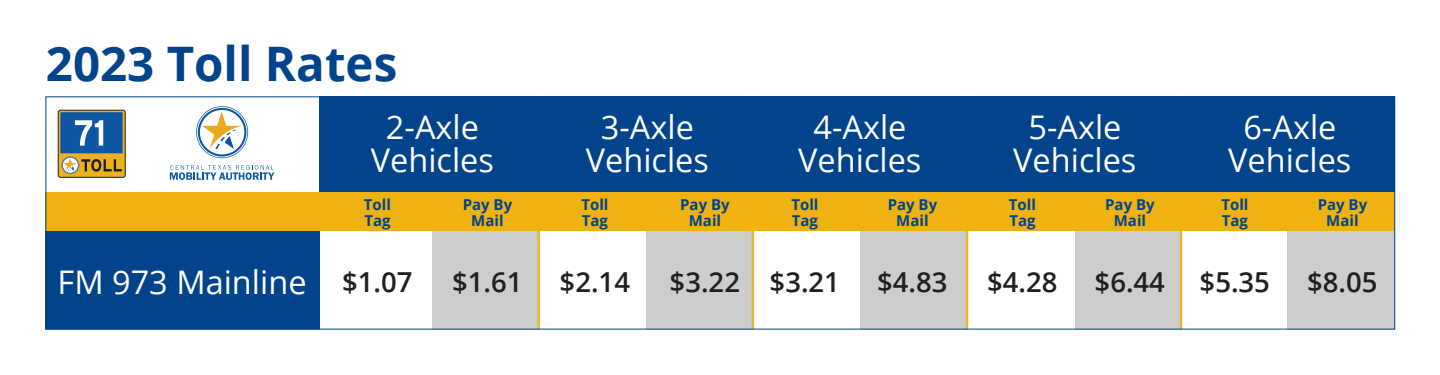
<style>
.page{position:relative;width:1440px;height:375px;background:#fff}
.page>*{position:absolute;margin:0;border:0;box-sizing:border-box;transform-origin:0 0}
.t1{font:700 47.5px "Open Sans";color:#01448b}
.t2{font:32.5px "Open Sans";color:#fff}
.t3{font:600 27.5px "Open Sans";color:#231f20}
.t4{font:700 15px "Open Sans";color:#01448b}
</style>
<div class="page">
<div style="left:58px;top:110px;width:67px;height:67px;border:1px solid #231f20;border-radius:2px"></div>
<svg style="left:60px;top:112px;width:63px;height:62px;background:#607c86"></svg>
<div style="left:45px;top:230px;width:275px;height:99px;background:#01448b"></div>
<div style="left:433px;top:223px;width:106px;height:106px;background:#cecdce"></div>
<div style="left:1076px;top:223px;width:106px;height:106px;background:#cecdce"></div>
<div style="left:647px;top:223px;width:107px;height:106px;background:#cecdce"></div>
<div style="left:860px;top:223px;width:108px;height:106px;background:#cecdce"></div>
<div style="left:1288px;top:223px;width:107px;height:106px;background:#cecdce"></div>
<hr style="left:538px;top:96px;width:2px;height:233px;background:#edb22e">
<hr style="left:752px;top:96px;width:2px;height:233px;background:#edb22e">
<hr style="left:966px;top:96px;width:2px;height:233px;background:#edb22e">
<hr style="left:1180px;top:96px;width:2px;height:233px;background:#edb22e">
<div style="left:45px;top:191px;width:1350px;height:39px;background:#efb211"></div>
<div style="left:320px;top:96px;width:1075px;height:95px;background:#01448b"></div>
<svg style="left:170px;top:165px;width:104px;height:15px"></svg>
<svg style="left:196px;top:106px;width:52px;height:52px"></svg>
<div style="left:46px;top:96px;width:1349px;height:233px;border:1px solid #01448b"></div>
<h1 class="t1" style="left:46px;top:31px;width:353px">2023 Toll Rates</h1>
<p class="t2" style="left:386px;top:105px;width:95px">2-Axle</p>
<p class="t2" style="left:601px;top:105px;width:95px">3-Axle</p>
<p class="t2" style="left:813px;top:105px;width:95px">4-Axle</p>
<p class="t2" style="left:1028px;top:105px;width:95px">5-Axle</p>
<p class="t2" style="left:1243px;top:105px;width:95px">6-Axle</p>
<p class="t2" style="left:371px;top:138px;width:125px">Vehicles</p>
<p class="t2" style="left:586px;top:138px;width:125px">Vehicles</p>
<p class="t2" style="left:798px;top:138px;width:125px">Vehicles</p>
<p class="t2" style="left:1013px;top:138px;width:125px">Vehicles</p>
<p class="t2" style="left:1228px;top:138px;width:125px">Vehicles</p>
<p class="t4" style="left:364px;top:193px;width:29px">Toll</p>
<p class="t4" style="left:463px;top:193px;width:51px">Pay By</p>
<p class="t4" style="left:581px;top:193px;width:29px">Toll</p>
<p class="t4" style="left:680px;top:193px;width:51px">Pay By</p>
<p class="t4" style="left:791px;top:193px;width:29px">Toll</p>
<p class="t4" style="left:888px;top:193px;width:51px">Pay By</p>
<p class="t4" style="left:1009px;top:193px;width:29px">Toll</p>
<p class="t4" style="left:1105px;top:193px;width:51px">Pay By</p>
<p class="t4" style="left:1221px;top:193px;width:29px">Toll</p>
<p class="t4" style="left:1318px;top:193px;width:51px">Pay By</p>
<p class="t4" style="left:364px;top:209px;width:28px">Tag</p>
<p class="t4" style="left:471px;top:209px;width:34px">Mail</p>
<p class="t4" style="left:582px;top:209px;width:28px">Tag</p>
<p class="t4" style="left:689px;top:209px;width:34px">Mail</p>
<p class="t4" style="left:792px;top:209px;width:28px">Tag</p>
<p class="t4" style="left:896px;top:209px;width:34px">Mail</p>
<p class="t4" style="left:1009px;top:209px;width:28px">Tag</p>
<p class="t4" style="left:1114px;top:209px;width:34px">Mail</p>
<p class="t4" style="left:1222px;top:209px;width:28px">Tag</p>
<p class="t4" style="left:1326px;top:209px;width:34px">Mail</p>
<p class="t2" style="left:58px;top:260px;width:251px">FM 973 Mainline</p>
<p class="t3" style="left:342px;top:263px;width:72px">$1.07</p>
<p class="t3" style="left:452px;top:263px;width:72px">$1.61</p>
<p class="t3" style="left:560px;top:263px;width:72px">$2.14</p>
<p class="t3" style="left:670px;top:263px;width:172px">$3.22 $3.21</p>
<p class="t3" style="left:877px;top:263px;width:72px">$4.83</p>
<p class="t3" style="left:987px;top:263px;width:72px">$4.28</p>
<p class="t3" style="left:1095px;top:263px;width:72px">$6.44</p>
<p class="t3" style="left:1200px;top:263px;width:72px">$5.35</p>
<p class="t3" style="left:1307px;top:263px;width:72px">$8.05</p>
</div>
